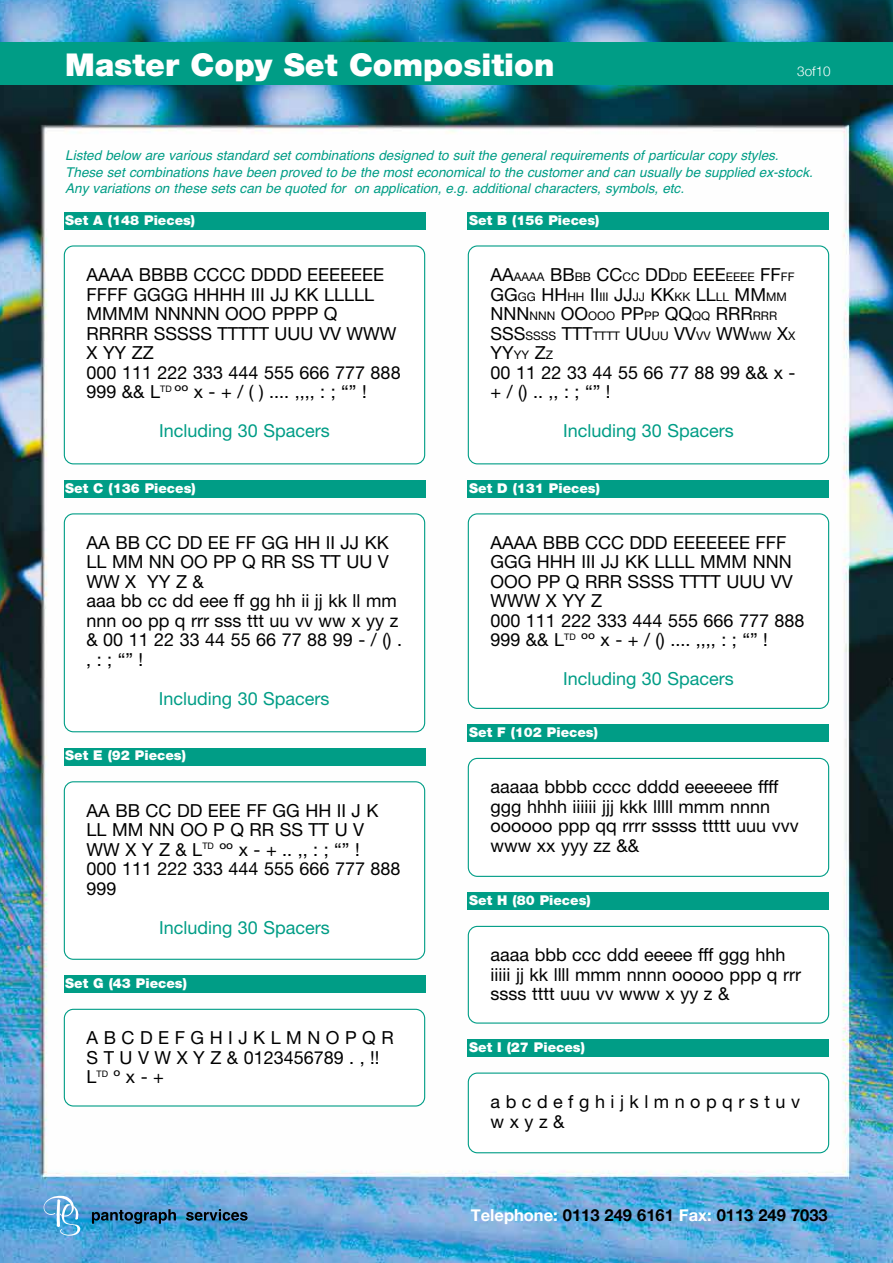
<style>
.page{position:relative;width:893px;height:1263px;background:#fff}
.page>*{position:absolute;margin:0;border:0;box-sizing:border-box;transform-origin:0 0}
.t1{font:900 31.5px "Helvetica Neue";color:#fff}
.t2{font:18px/19.5px "Helvetica Neue";color:#000}
.t3{font:18px "Helvetica Neue";color:#009d86}
.t4{font:18px/19.5px "Helvetica Neue";letter-spacing:.305em;color:#000}
.t5{font:700 16.5px "Helvetica Neue";color:#000}
.t6{font:italic 13.5px/16.2px "Helvetica";color:#009d86}
.t7{font:900 13.5px "Helvetica Neue";color:#fff}
.t8{font:300 13.5px "Helvetica Neue";color:#fff}
.t9{font:13.5px "Helvetica";color:#fff}
.t10{font:11.85px/19.5px "Helvetica Neue";color:#000}
.s1{font-size:18px}
.s2{font-size:11.85px}
.s3{color:#fff}
</style>
<div class="page">
<img style="left:0;top:0;width:893px;height:1263px">
<div style="left:0;top:43px;width:893px;height:42px;background:#009d86"></div>
<svg style="left:44px;top:1196px;width:36px;height:40px"></svg>
<svg style="left:92px;top:1209px;width:84px;height:15px"></svg>
<svg style="left:186px;top:1209px;width:62px;height:12px"></svg>
<img style="left:54px;top:135px;width:783px;height:1026px">
<svg style="left:64px;top:245px;width:361px;height:219px"></svg>
<svg style="left:468px;top:926px;width:361px;height:98px"></svg>
<svg style="left:468px;top:1072px;width:361px;height:81px"></svg>
<svg style="left:468px;top:758px;width:361px;height:119px"></svg>
<svg style="left:468px;top:513px;width:361px;height:196px"></svg>
<svg style="left:468px;top:245px;width:361px;height:219px"></svg>
<svg style="left:64px;top:513px;width:361px;height:219px"></svg>
<svg style="left:64px;top:1009px;width:361px;height:97px"></svg>
<svg style="left:64px;top:781px;width:361px;height:179px"></svg>
<div style="left:64px;top:212px;width:361px;height:17px;background:#009d86"></div>
<div style="left:468px;top:212px;width:361px;height:17px;background:#009d86"></div>
<div style="left:468px;top:480px;width:361px;height:17px;background:#009d86"></div>
<div style="left:468px;top:725px;width:361px;height:17px;background:#009d86"></div>
<div style="left:468px;top:893px;width:361px;height:17px;background:#009d86"></div>
<div style="left:468px;top:1039px;width:361px;height:17px;background:#009d86"></div>
<div style="left:64px;top:480px;width:361px;height:17px;background:#009d86"></div>
<div style="left:64px;top:748px;width:361px;height:17px;background:#009d86"></div>
<div style="left:64px;top:976px;width:361px;height:17px;background:#009d86"></div>
<h1 class="t1" style="left:65px;top:42px;width:491px">Master Copy Set Composition</h1>
<p class="t9" style="left:797px;top:57px;width:35px">3of10</p>
<p class="t8" style="left:797px;top:60px;width:35px">3of10</p>
<p class="t6" style="left:65px;top:148px;width:749px">Listed below are various standard set combinations designed to suit the general requirements of particular copy styles.<br>These set combinations have been proved to be the most economical to the customer and can usually be supplied ex-stock.<br>Any variations on these sets can be quoted for on application, e.g. additional characters, symbols, etc.</p>
<p class="t7" style="left:65px;top:212px;width:131px">Set A (148 Pieces)</p>
<p class="t7" style="left:469px;top:212px;width:132px">Set B (156 Pieces)</p>
<p class="t2" style="left:86px;top:265px;width:316px">AAAA BBBB CCCC DDDD EEEEEEE<br>FFFF GGGG HHHH III JJ KK LLLLL<br>MMMM NNNNN OOO PPPP Q<br>RRRRR SSSSS TTTTT UUU VV WWW<br>X YY ZZ<br>000 111 222 333 444 555 666 777 888<br>999&amp;&amp;L<sup>TD</sup>ººx-+/()....,,,,:;“”!</p>
<p class="t3" style="left:159px;top:420px;width:172px">Including 30 Spacers</p>
<p class="t7" style="left:65px;top:480px;width:132px">Set C (136 Pieces)</p>
<p class="t2" style="left:86px;top:532px;width:317px">AA BB CC DD EE FF GG HH II JJ KK<br>LLMMNNOOPPQRRSSTTUUV<br>WWX YYZ&amp;<br>aaa bb cc dd eee ff gg hh ii jj kk ll mm nnn oo pp q rrr sss ttt uu vv ww x yy z &amp;00112233445566778899-/(). ,:;“”!</p>
<p class="t3" style="left:159px;top:688px;width:172px">Including 30 Spacers</p>
<p class="t7" style="left:65px;top:748px;width:122px">Set E (92 Pieces)</p>
<p class="t2" style="left:86px;top:800px;width:316px">AA BB CC DD EEE FF GG HH II J K<br>LLMMNNOOPQRRSSTTUV<br>WWXYZ&amp;L<sup>TD</sup> ººx-+..,,:;“”!<br>000 111 222 333 444 555 666 777 888<br>999</p>
<p class="t3" style="left:159px;top:917px;width:172px">Including 30 Spacers</p>
<p class="t7" style="left:65px;top:975px;width:123px">Set G (43 Pieces)</p>
<p class="t4" style="left:87px;top:1028px;width:309px">ABCDEFGHIJKLMNOPQR<br>STUVWXYZ&amp;0123456789.,!!<br>L<sup>TD</sup> ºx-+</p>
<p class="t10" style="left:490px;top:267px;width:306px"><span class="s1">AA</span>AAAA <span class="s1">BB</span>BB <span class="s1">CC</span>CC <span class="s1">DD</span>DD <span class="s1">EEE</span>EEEE <span class="s1">FF</span>FF<br><span class="s1">GG</span>GG <span class="s1">HH</span>HH <span class="s1">II</span>III <span class="s1">JJ</span>JJ <span class="s1">KK</span>KK <span class="s1">LL</span>LL <span class="s1">MM</span>MM<br><span class="s1">NNN</span>NNN <span class="s1">OO</span>OOO <span class="s1">PP</span>PP <span class="s1">QQ</span>QQ <span class="s1">RRR</span>RRR<br><span class="s1">SSS</span>SSSS <span class="s1">TTT</span>TTTT <span class="s1">UU</span>UU <span class="s1">VV</span>VV <span class="s1">WW</span>WW <span class="s1">X</span>X</p>
<p class="t2" style="left:490px;top:343px;width:307px">YY<span class="s2">YY</span> Z<span class="s2">Z<br></span>00112233445566778899&amp;&amp;x-+/()..,,:;“”!</p>
<p class="t3" style="left:563px;top:420px;width:172px">Including 30 Spacers</p>
<p class="t7" style="left:469px;top:480px;width:132px">Set D (131 Pieces)</p>
<p class="t2" style="left:490px;top:532px;width:316px">AAAA BBB CCC DDD EEEEEEE FFF<br>GGG HHH III JJ KK LLLL MMM NNN<br>OOO PP Q RRR SSSS TTTT UUU VV<br>WWW X YY Z<br>000 111 222 333 444 555 666 777 888<br>999 &amp;&amp; L<sup>TD</sup> ºº x - + / () .... ,,,, : ; “” !</p>
<p class="t3" style="left:563px;top:668px;width:172px">Including 30 Spacers</p>
<p class="t7" style="left:469px;top:724px;width:130px">Set F (102 Pieces)</p>
<p class="t2" style="left:490px;top:777px;width:310px">aaaaa bbbb cccc dddd eeeeeee ffff ggg hhhh iiiiii jjj kkk lllll mmm nnnn oooooo ppp qq rrrr sssss ttttt uuu vvv www xx yyy zz &amp;&amp;</p>
<p class="t7" style="left:469px;top:892px;width:123px">Set H (80 Pieces)</p>
<p class="t2" style="left:490px;top:945px;width:312px">aaaa bbb ccc ddd eeeee fff ggg hhh iiiii jj kk llll mmm nnnn ooooo ppp q rrr ssss tttt uuu vv www x yy z &amp;</p>
<p class="t7" style="left:469px;top:1039px;width:117px">Set I (27 Pieces)</p>
<p class="t4" style="left:490px;top:1092px;width:311px">abcdefghijklmnopqrstuv wxyz&amp;</p>
<p class="t5" style="left:471px;top:1205px;width:358px"><span class="s3">Telephone:</span> 0113 249 6161 <span class="s3">Fax:</span> 0113 249 7033</p>
<p class="t5" style="left:473px;top:1206px;width:357px"><span class="s3">Telephone:</span> 0113 249 6161 <span class="s3">Fax:</span> 0113 249 7033</p>
</div>
